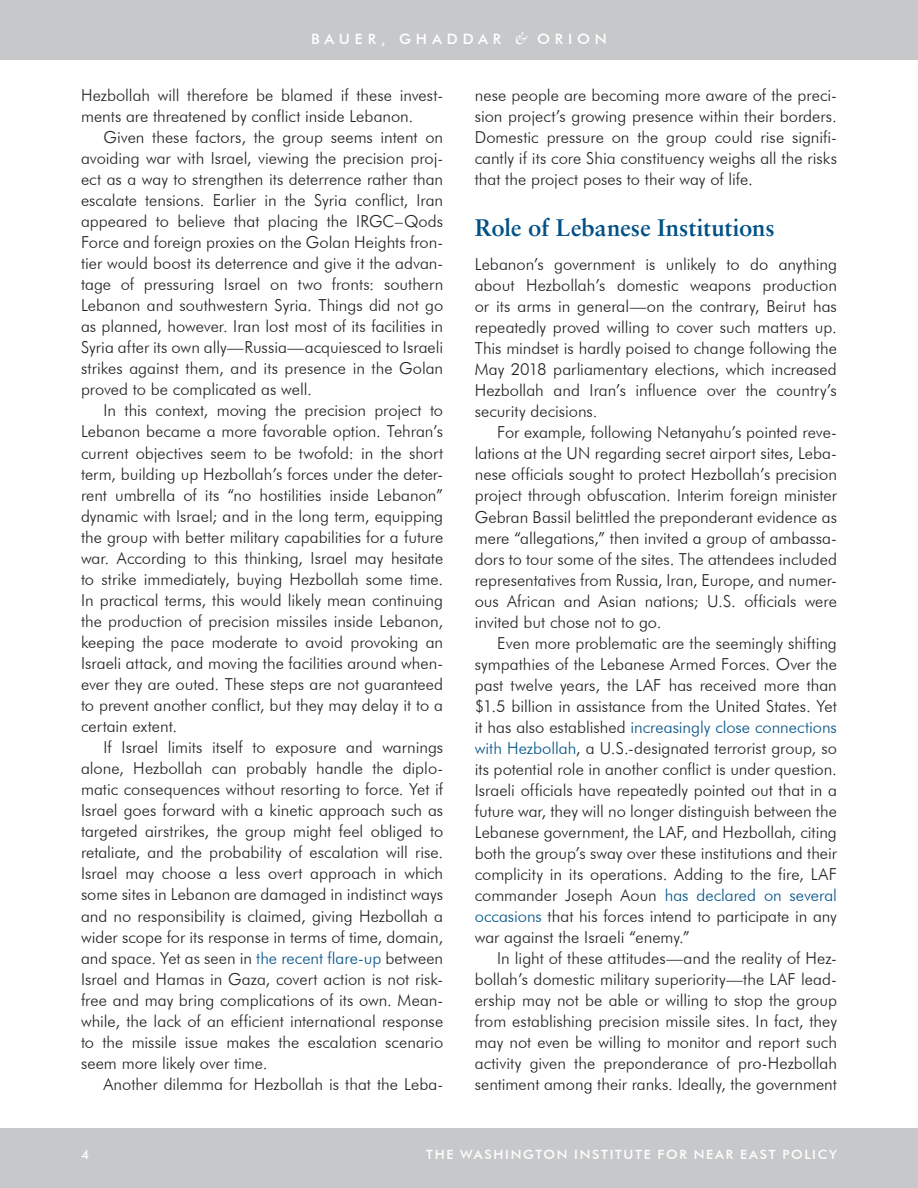
<style>
.page{position:relative;width:918px;height:1188px;background:#fff}
.page>*{position:absolute;margin:0;border:0;box-sizing:border-box;transform-origin:0 0}
.PN_Level_1{font:700 24px "Sabon LT Std";letter-spacing:-.005em;color:#005187}
.PN_Body{font:300 16.5px/21px "Futura BT";color:#231f20;text-align:justify}
.PN_Body_No_Indent{font:300 16.5px/21px "Futura BT";color:#231f20;text-align:justify}
.t1{font:500 14.25px "Futura BT";letter-spacing:.325em;color:#fff;scale:1.05 1}
.t2{font:500 12.75px "Futura BT";letter-spacing:.125em;color:#fff;scale:1.05 1}
.s1{font-family:"Arno Pro Italic Display";font-weight:400;font-size:20.25px}
.s2{color:#005187}
</style>
<div class="page">
<div style="left:0;top:1129px;width:918px;height:59px;background:#c7c8ca"></div>
<div style="left:0;top:0;width:918px;height:60px;background:#c7c8ca"></div>
<p class="t1" style="left:311px;top:30px;width:283px">BAUER, GHADDAR <span class="s1">&amp;</span> ORION</p>
<p class="PN_Body" style="left:81px;top:84px;width:364px">Hezbollah will therefore be blamed if these invest&shy;ments are threatened by conflict inside Lebanon.</p>
<p class="PN_Body" style="left:81px;top:126px;width:364px;text-indent:22px">Given these factors, the group seems intent on avoiding war with Israel, viewing the precision proj&shy;ect as a way to strengthen its deterrence rather than escalate tensions. Earlier in the Syria conflict, Iran appeared to believe that placing the IRGC–Qods Force and foreign proxies on the Golan Heights fron&shy;tier would boost its deterrence and give it the advan&shy;tage of pressuring Israel on two fronts: southern Lebanon and southwestern Syria. Things did not go as planned, however. Iran lost most of its facilities in Syria after its own ally—Russia—acquiesced to Israeli strikes against them, and its presence in the Golan proved to be complicated as well.</p>
<p class="PN_Body" style="left:81px;top:400px;width:364px;text-indent:22px">In this context, moving the precision project to Lebanon became a more favorable option. Tehran’s current objectives seem to be twofold: in the short term, building up Hezbollah’s forces under the deter&shy;rent umbrella of its “no hostilities inside Lebanon” dynamic with Israel; and in the long term, equipping the group with better military capabilities for a future war. According to this thinking, Israel may hesitate to strike immediately, buying Hezbollah some time.<br>In practical terms, this would likely mean continuing the production of precision missiles inside Lebanon, keeping the pace moderate to avoid provoking an Israeli attack, and moving the facilities around when&shy;ever they are outed. These steps are not guaranteed to prevent another conflict, but they may delay it to a certain extent.</p>
<p class="PN_Body" style="left:81px;top:737px;width:364px;text-indent:22px">If Israel limits itself to exposure and warnings alone, Hezbollah can probably handle the diplo&shy;matic consequences without resorting to force. Yet if Israel goes forward with a kinetic approach such as targeted airstrikes, the group might feel obliged to retaliate, and the probability of escalation will rise.<br>Israel may choose a less overt approach in which some sites in Lebanon are damaged in indistinct ways and no responsibility is claimed, giving Hezbollah a wider scope for its response in terms of time, domain, and space. Yet as seen in <span class="s2">the recent flare-up</span> between Israel and Hamas in Gaza, covert action is not risk&shy;free and may bring complications of its own. Mean&shy;while, the lack of an efficient international response to the missile issue makes the escalation scenario seem more likely over time.</p>
<p class="PN_Body" style="left:104px;top:1073px;width:341px">Another dilemma for Hezbollah is that the Leba-</p>
<p class="PN_Body" style="left:475px;top:84px;width:364px">nese people are becoming more aware of the preci&shy;sion project’s growing presence within their borders.<br>Domestic pressure on the group could rise signifi&shy;cantly if its core Shia constituency weighs all the risks that the project poses to their way of life.</p>
<p class="PN_Level_1" style="left:475px;top:213px;width:302px">Role of Lebanese Institutions</p>
<p class="PN_Body_No_Indent" style="left:475px;top:254px;width:364px">Lebanon’s government is unlikely to do anything about Hezbollah’s domestic weapons production or its arms in general—on the contrary, Beirut has repeatedly proved willing to cover such matters up.<br>This mindset is hardly poised to change following the May 2018 parliamentary elections, which increased Hezbollah and Iran’s influence over the country’s security decisions.</p>
<p class="PN_Body" style="left:475px;top:422px;width:364px;text-indent:22px">For example, following Netanyahu’s pointed reve&shy;lations at the UN regarding secret airport sites, Leba&shy;nese officials sought to protect Hezbollah’s precision project through obfuscation. Interim foreign minister Gebran Bassil belittled the preponderant evidence as mere “allegations,” then invited a group of ambassa&shy;dors to tour some of the sites. The attendees included representatives from Russia, Iran, Europe, and numer&shy;ous African and Asian nations; U.S. officials were invited but chose not to go.</p>
<p class="PN_Body" style="left:475px;top:632px;width:364px;text-indent:22px">Even more problematic are the seemingly shifting sympathies of the Lebanese Armed Forces. Over the past twelve years, the LAF has received more than $1.5 billion in assistance from the United States. Yet it has also established <span class="s2">increasingly close connections with Hezbollah</span>, a U.S.-designated terrorist group, so its potential role in another conflict is under question.<br>Israeli officials have repeatedly pointed out that in a future war, they will no longer distinguish between the Lebanese government, the LAF, and Hezbollah, citing both the group’s sway over these institutions and their complicity in its operations. Adding to the fire, LAF commander Joseph Aoun <span class="s2">has declared on several occasions</span> that his forces intend to participate in any war against the Israeli “enemy.”</p>
<p class="PN_Body" style="left:475px;top:947px;width:364px;text-indent:22px">In light of these attitudes—and the reality of Hez&shy;bollah’s domestic military superiority—the LAF lead&shy;ership may not be able or willing to stop the group from establishing precision missile sites. In fact, they may not even be willing to monitor and report such activity given the preponderance of pro-Hezbollah sentiment among their ranks. Ideally, the government</p>
<p class="t2" style="left:81px;top:1147px;width:9px">4</p>
<p class="t2" style="left:426px;top:1147px;width:393px">THE WASHINGTON INSTITUTE FOR NEAR EAST POLICY</p>
</div>
